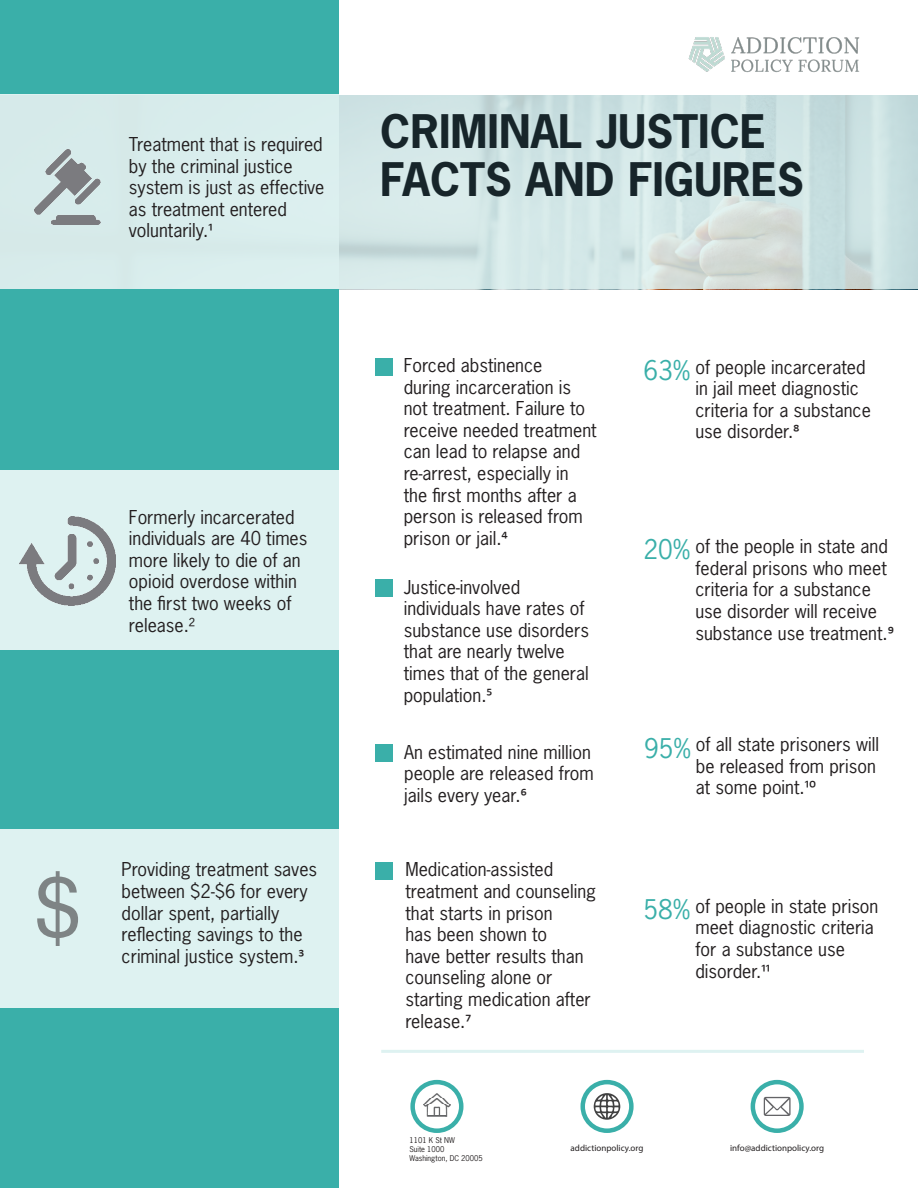
<style>
.page{position:relative;width:918px;height:1188px;background:#fff}
.page>*{position:absolute;margin:0;border:0;box-sizing:border-box;transform-origin:0 0}
.t1{font:84px "Helvetica";color:#585859}
.t2{font:700 43.5px/48px "News Gothic Std";color:#17252a}
.t3{font:25.5px "News Gothic Std";color:#3aafa9}
.t4{font:18px/21.6px "News Gothic Std";color:#231f20}
.t5{font:9px "Myriad Pro";color:#231f20}
.t6{font:7.5px "News Gothic Std";color:#231f20}
.s1{font-family:"Calibri"}
</style>
<div class="page">
<svg style="left:764px;top:1097px;width:27px;height:19px"></svg>
<svg style="left:594px;top:1093px;width:26px;height:27px"></svg>
<img style="left:424px;top:1093px;width:26px;height:23px">
<svg style="left:426px;top:1116px;width:22px;height:1px"></svg>
<img style="left:688px;top:37px;width:172px;height:36px">
<hr style="left:381px;top:1050px;width:483px;height:3px;background:#def2f1">
<div style="left:751px;top:1080px;width:53px;height:53px;border:4px solid #3aafa9;border-radius:50%"></div>
<div style="left:581px;top:1080px;width:53px;height:53px;border:4px solid #3aafa9;border-radius:50%"></div>
<div style="left:410px;top:1080px;width:53px;height:53px;border:4px solid #3aafa9;border-radius:50%"></div>
<div style="left:376px;top:745px;width:17px;height:17px;background:#3aafa9"></div>
<div style="left:375px;top:862px;width:17px;height:18px;background:#3aafa9"></div>
<div style="left:0;top:0;width:338px;height:95px;background:#3aafa9"></div>
<div style="left:0;top:649px;width:338px;height:180px;background:#3aafa9"></div>
<div style="left:0;top:829px;width:338px;height:179px;background:#def2f1"></div>
<div style="left:0;top:470px;width:338px;height:179px;background:#def2f1"></div>
<svg style="left:338px;top:95px;width:580px;height:194px;background:#d0e3e3"></svg>
<div style="left:0;top:94px;width:338px;height:286px;background:#def2f1"></div>
<div style="left:0;top:289px;width:338px;height:181px;background:#3aafa9"></div>
<div style="left:375px;top:358px;width:17px;height:17px;background:#3aafa9"></div>
<div style="left:375px;top:579px;width:17px;height:17px;background:#3aafa9"></div>
<img style="left:35px;top:150px;width:66px;height:74px">
<img style="left:20px;top:517px;width:95px;height:89px">
<div style="left:0;top:1008px;width:338px;height:180px;background:#3aafa9"></div>
<p class="t4" style="left:129px;top:133px;width:197px">Treatment that is required by the criminal justice system is just as effective as treatment entered voluntarily.<span class="s1">¹</span></p>
<p class="t4" style="left:129px;top:506px;width:180px">Formerly incarcerated individuals are 40 times more likely to die of an opioid overdose within the first two weeks of release.²</p>
<h1 class="t1" style="left:35px;top:842px;width:48px">$</h1>
<p class="t4" style="left:122px;top:859px;width:197px">Providing treatment saves between $2-$6 for every dollar spent, partially reflecting savings to the criminal justice system.<span class="s1">³</span></p>
<p class="t2" style="left:380px;top:106px;width:425px">CRIMINAL JUSTICE<br>FACTS AND FIGURES</p>
<p class="t4" style="left:404px;top:354px;width:194px">Forced abstinence<br>during incarceration is not treatment. Failure to receive needed treatment can lead to relapse and re-arrest, especially in the first months after a person is released from prison or jail.<span class="s1">⁴</span></p>
<p class="t4" style="left:404px;top:576px;width:187px">Justice-involved individuals have rates of substance use disorders that are nearly twelve times that of the general population.<span class="s1">⁵</span></p>
<p class="t4" style="left:404px;top:741px;width:191px">An estimated nine million people are released from jails every year.<span class="s1">⁶</span></p>
<p class="t4" style="left:405px;top:859px;width:192px">Medication-assisted treatment and counseling that starts in prison<br>has been shown to<br>have better results than counseling alone or starting medication after release.<span class="s1">⁷</span></p>
<p class="t3" style="left:644px;top:354px;width:49px">63%</p>
<p class="t4" style="left:695px;top:356px;width:177px">of people incarcerated in jail meet diagnostic criteria for a substance use disorder.<span class="s1">⁸</span></p>
<p class="t3" style="left:644px;top:533px;width:49px">20%</p>
<p class="t4" style="left:695px;top:536px;width:200px">of the people in state and federal prisons who meet criteria for a substance use disorder will receive substance use treatment.<span class="s1">⁹</span></p>
<p class="t4" style="left:696px;top:733px;width:185px">of all state prisoners will be released from prison at some point.<span class="s1">¹⁰</span></p>
<p class="t3" style="left:644px;top:732px;width:49px">95%</p>
<p class="t3" style="left:644px;top:893px;width:49px">58%</p>
<p class="t4" style="left:695px;top:895px;width:185px">of people in state prison meet diagnostic criteria for a substance use disorder.<span class="s1">¹¹</span></p>
<p class="t6" style="left:409px;top:1135px;width:47px">1101 K St NW</p>
<p class="t6" style="left:409px;top:1144px;width:37px">Suite 1000</p>
<p class="t6" style="left:409px;top:1153px;width:75px">Washington, DC 20005</p>
<p class="t5" style="left:390px;top:1142px;width:69px">718 7th Street NW</p>
<p class="t5" style="left:390px;top:1153px;width:87px">Washington, DC 20001</p>
<p class="t5" style="left:571px;top:1142px;width:74px">addictionpolicy.org</p>
<p class="t5" style="left:730px;top:1142px;width:96px">info@addictionpolicy.org</p>
</div>
